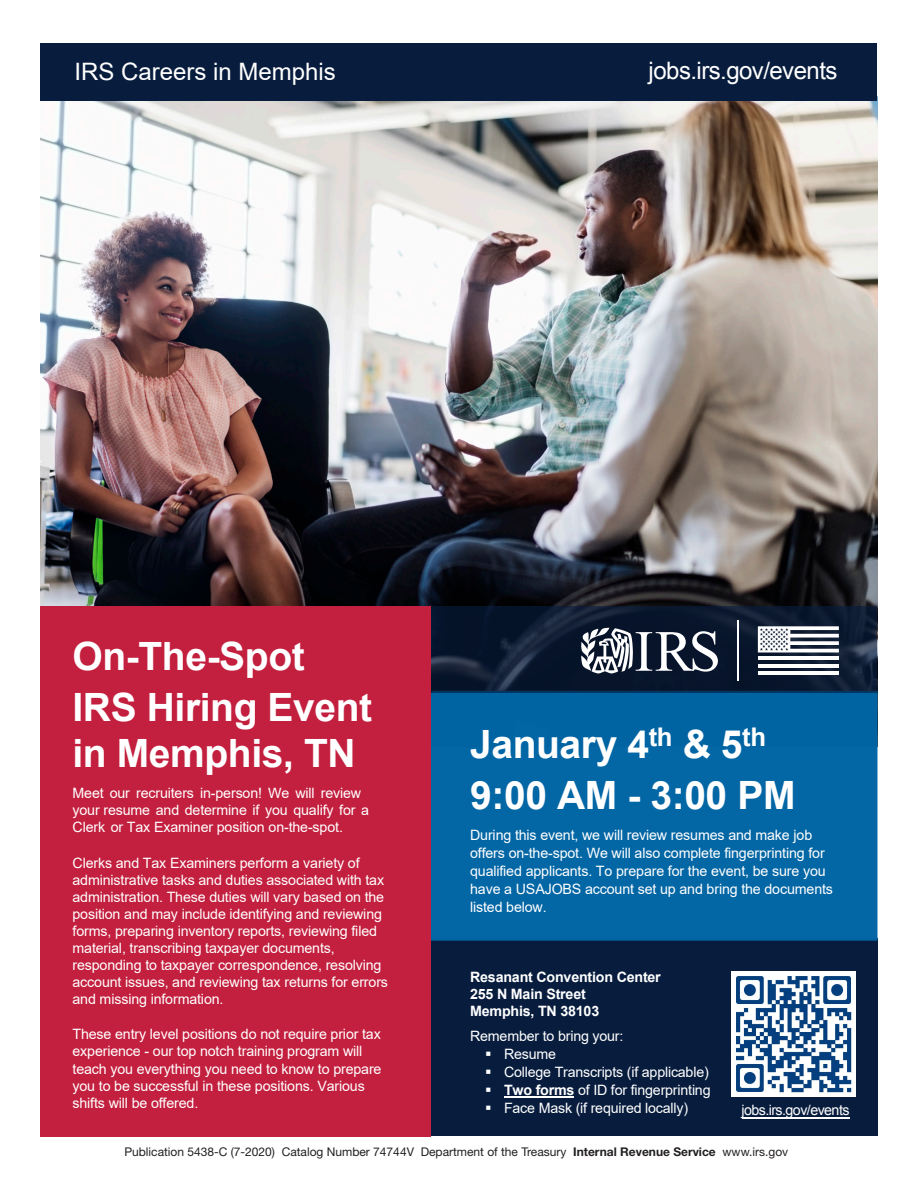
<style>
.page{position:relative;width:918px;height:1188px;background:#fff}
.page>*{position:absolute;margin:0;border:0;box-sizing:border-box;transform-origin:0 0}
.t1{font:700 39px/50.4px "Arial";letter-spacing:-.01em;color:#fff}
.t2{font:700 39px "Arial";letter-spacing:-.01em;color:#fff}
.t3{font:24px "Arial";color:#fff}
.t4{font:24px "Arial";letter-spacing:-.025em;color:#fff}
.t5{font:14.25px/17.1px "Arial";letter-spacing:-.01em;color:#fff}
.t6{font:700 14.25px/17.1px "Arial";letter-spacing:-.015em;color:#fff}
.t7{font:14.25px "Arial";letter-spacing:-.04em;color:#fff}
.t8{font:12px "Helvetica Neue LT Std";color:#231f20}
.s1{font-style:inherit}
.s2{font-weight:700}
</style>
<div class="page">
<img style="left:41px;top:101px;width:836px;height:505px">
<div style="left:430px;top:939px;width:448px;height:197px;background:#081d3e"></div>
<div style="left:431px;top:692px;width:447px;height:249px;background:#0366a5"></div>
<svg style="left:431px;top:606px;width:447px;height:86px;fill:#07152c"></svg>
<div style="left:40px;top:44px;width:838px;height:57px;background:#081d3e"></div>
<svg style="left:758px;top:626px;width:81px;height:26px"></svg>
<hr style="left:758px;top:656px;width:81px;height:4px;background:#fff">
<hr style="left:758px;top:664px;width:81px;height:3px;background:#fff">
<hr style="left:758px;top:671px;width:81px;height:4px;background:#fff">
<svg style="left:581px;top:628px;width:137px;height:45px"></svg>
<hr style="left:737px;top:620px;width:2px;height:61px;background:#fff">
<div style="left:40px;top:606px;width:391px;height:530px;background:#c31f3e"></div>
<img style="left:731px;top:972px;width:125px;height:124px">
<hr style="left:742px;top:1117px;width:107px;height:1px;background:#fff">
<hr style="left:504px;top:1097px;width:70px;height:1px;background:#fff">
<h2 class="t3" style="left:74px;top:55px;width:263px">IRS Careers <span class="s1">in Memphis</span></h2>
<h2 class="t4" style="left:649px;top:54px;width:190px">jobs.irs.gov/events</h2>
<h1 class="t1" style="left:73px;top:632px;width:301px">On-The-Spot<br>IRS Hiring Event</h1>
<h1 class="t2" style="left:73px;top:726px;width:285px"><span class="s1">in</span> Memphis, TN</h1>
<p class="t5" style="left:73px;top:785px;width:298px">Meet our recruiters in-person! We will review your resume and determine if you qualify for a<br>Clerk or Tax Examiner position on-the-spot.</p>
<p class="t5" style="left:73px;top:854px;width:317px">Clerks and Tax Examiners perform a variety of administrative tasks and duties associated with tax administration. These duties will vary based on the position and may include identifying and reviewing forms, preparing inventory reports, reviewing filed material, transcribing taxpayer documents, responding to taxpayer correspondence, resolving account issues, and reviewing tax returns for errors and missing information.</p>
<p class="t5" style="left:73px;top:1026px;width:311px">These entry level positions do not require prior tax experience - our top notch training program will teach you everything you need to know to prepare you to be successful in these positions. Various shifts will be offered.</p>
<h1 class="t1" style="left:470px;top:720px;width:327px"><span class="s1">January 4</span><sup>th</sup> &amp; <span class="s1">5</span><sup>th<br></sup>9:00 AM - 3:00 PM</h1>
<p class="t5" style="left:470px;top:826px;width:364px;line-height:17.9px">During this event, we will review resumes and make job offers on-the-spot. We will also complete fingerprinting for qualified applicants. To prepare for the event, be sure you have a USAJOBS account set up and bring the documents listed below.</p>
<p class="t6" style="left:470px;top:968px;width:192px">Resanant Convention Center<br>255 N Main Street<br>Memphis, TN 38103</p>
<p class="t5" style="left:470px;top:1028px;width:155px">Remember to bring your:</p>
<p class="t5" style="left:485px;top:1046px;width:73px">▪ Resume</p>
<p class="t5" style="left:485px;top:1063px;width:225px">▪ College Transcripts (if applicable)</p>
<p class="t5" style="left:485px;top:1081px;width:227px">▪ <span class="s2">Two forms</span> of ID for fingerprinting</p>
<p class="t5" style="left:485px;top:1099px;width:205px">▪ Face Mask (if required locally)</p>
<p class="t7" style="left:742px;top:1101px;width:110px">jobs.irs.gov/events</p>
<p class="t8" style="left:124px;top:1145px;width:665px">Publication 5438-C (7-2020) Catalog Number 74744V Department of the Treasury <span class="s2">Internal Revenue Service</span> www.irs.gov</p>
</div>
